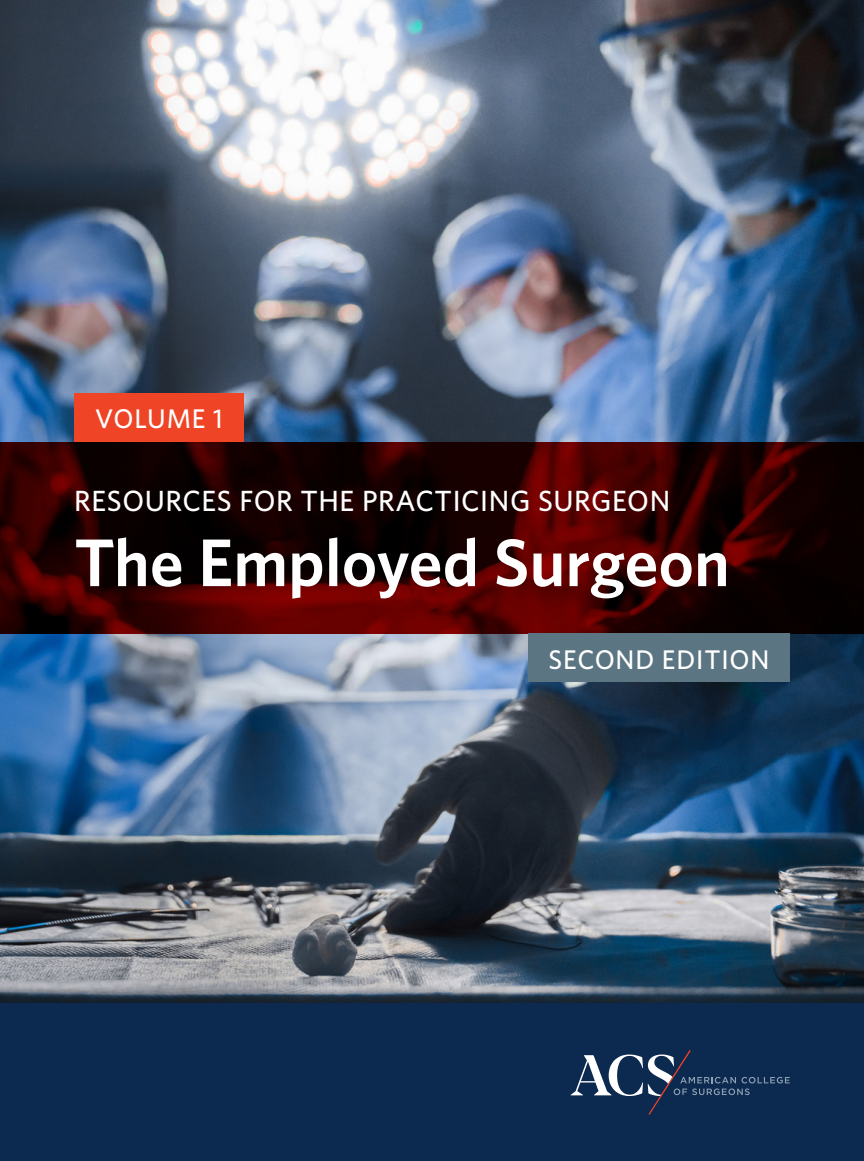
<style>
.page{position:relative;width:864px;height:1161px;background:#fff}
.page>*{position:absolute;margin:0;border:0;box-sizing:border-box;transform-origin:0 0}
.t1{font:600 67.5px "Whitney";color:#fff}
.t2{font:500 29.25px "Whitney";letter-spacing:.02em;color:#fff}
.t3{font:500 27px "Whitney";letter-spacing:.03em;color:#fff}
</style>
<div class="page">
<img style="left:0;top:0;width:864px;height:1004px">
<svg style="left:0;top:442px;width:864px;height:191px;background:#2b0000"></svg>
<div style="left:0;top:1004px;width:864px;height:157px;background:#0c294f"></div>
<svg style="left:571px;top:1050px;width:219px;height:65px"></svg>
<div style="left:74px;top:393px;width:169px;height:49px;background:#ef4425"></div>
<div style="left:528px;top:633px;width:262px;height:49px;background:#5b7582"></div>
<p class="t3" style="left:95px;top:401px;width:129px">VOLUME 1</p>
<p class="t2" style="left:74px;top:482px;width:598px">RESOURCES FOR THE PRACTICING SURGEON</p>
<h1 class="t1" style="left:74px;top:518px;width:657px">The Employed Surgeon</h1>
<p class="t3" style="left:549px;top:641px;width:222px">SECOND EDITION</p>
</div>
